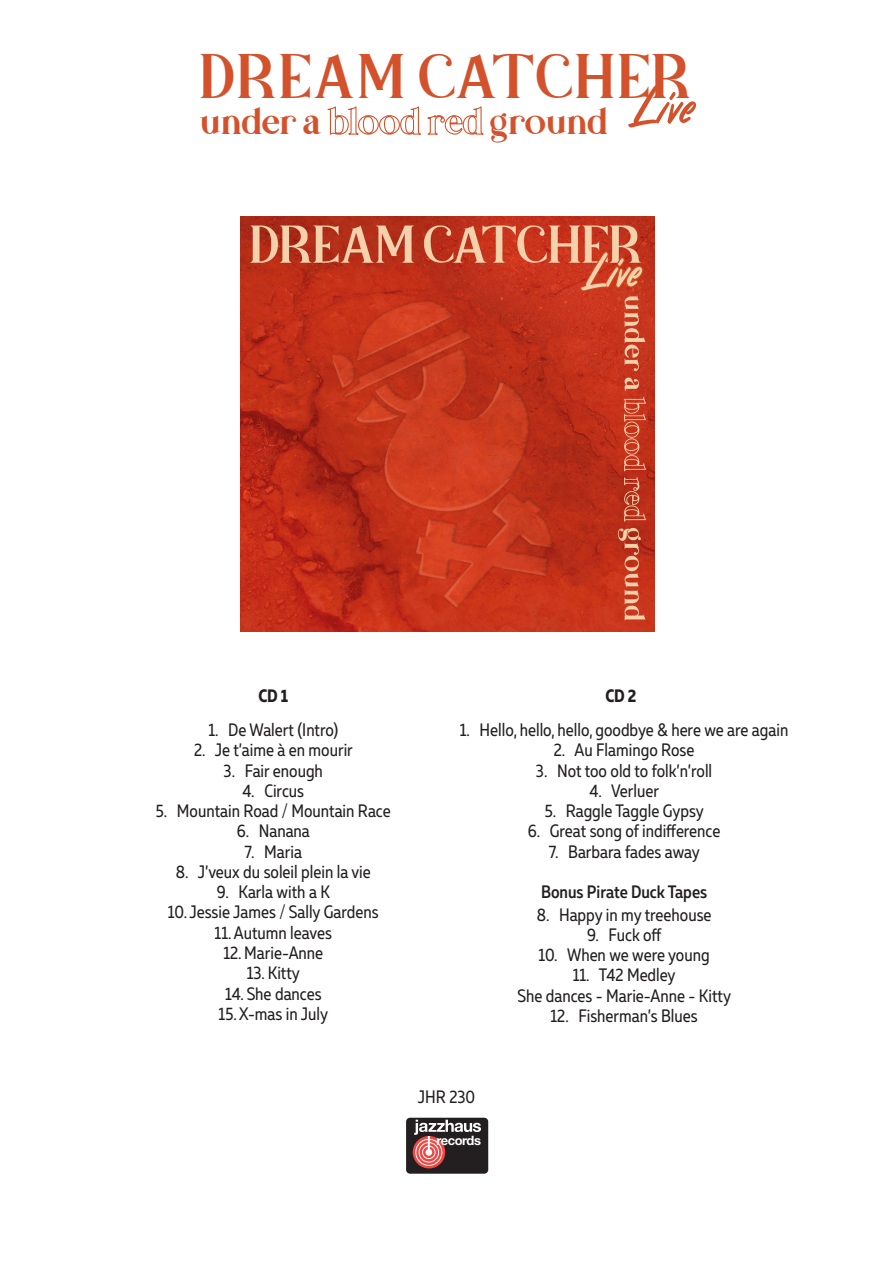
<style>
.page{position:relative;width:893px;height:1263px;background:#fff}
.page>*{position:absolute;margin:0;border:0;box-sizing:border-box;transform-origin:0 0}
.t1{font:78.75px "Nurani Demo Version";color:#d3522c}
.t2{font:42px "Basics Serif";letter-spacing:.03em;color:#d3522c}
.t3{font:25.8px "Basics Serif";letter-spacing:-.04em;color:#d3522c}
.t4{font:18px "Muller Narrow";color:#231f20}
.t5{font:500 18px "Muller Narrow";color:#231f20}
.t6{font:700 18px "Muller Narrow";color:#231f20}
.t7{font:700 12.9px "Helvetica Neue LT Pro";letter-spacing:-.04em;color:#fff}
</style>
<div class="page">
<img style="left:240px;top:217px;width:415px;height:414px">
<svg style="left:406px;top:1118px;width:82px;height:56px;background:#5c4344"></svg>
<p class="t2" style="left:200px;top:59px;width:494px">DREAM CATCHER</p>
<p class="t3" style="left:200px;top:110px;width:411px">under a blood red ground</p>
<p class="t1" style="left:633px;top:50px;width:64px">Live</p>
<p class="t6" style="left:258px;top:684px;width:31px">CD 1</p>
<p class="t6" style="left:605px;top:684px;width:33px">CD 2</p>
<p class="t4" style="left:208px;top:719px;width:131px">1. De Walert (Intro)</p>
<p class="t4" style="left:194px;top:739px;width:160px">2. Je t’aime à en mourir</p>
<p class="t4" style="left:224px;top:759px;width:101px">3. Fair enough</p>
<p class="t4" style="left:242px;top:780px;width:63px">4. Circus</p>
<p class="t4" style="left:156px;top:800px;width:236px">5. Mountain Road / Mountain Race</p>
<p class="t4" style="left:237px;top:820px;width:75px">6. Nanana</p>
<p class="t4" style="left:245px;top:840px;width:59px">7. Maria</p>
<p class="t4" style="left:176px;top:861px;width:197px">8. J’veux du soleil plein la vie</p>
<p class="t4" style="left:217px;top:881px;width:114px">9. Karla with a K</p>
<p class="t4" style="left:168px;top:901px;width:212px">10. Jessie James / Sally Gardens</p>
<p class="t4" style="left:215px;top:921px;width:119px">11.Autumn leaves</p>
<p class="t4" style="left:223px;top:942px;width:101px">12. Marie-Anne</p>
<p class="t4" style="left:247px;top:962px;width:55px">13. Kitty</p>
<p class="t4" style="left:225px;top:982px;width:98px">14. She dances</p>
<p class="t4" style="left:219px;top:1002px;width:111px">15. X-mas in July</p>
<p class="t4" style="left:460px;top:719px;width:330px">1. Hello, hello, hello, goodbye &amp; here we are again</p>
<p class="t4" style="left:554px;top:739px;width:142px">2. Au Flamingo Rose</p>
<p class="t4" style="left:536px;top:759px;width:178px">3. Not too old to folk’n’roll</p>
<p class="t4" style="left:590px;top:780px;width:71px">4. Verluer</p>
<p class="t4" style="left:545px;top:800px;width:161px">5. Raggle Taggle Gypsy</p>
<p class="t4" style="left:528px;top:820px;width:194px">6. Great song of indifference</p>
<p class="t4" style="left:549px;top:840px;width:153px">7. Barbara fades away</p>
<p class="t5" style="left:541px;top:881px;width:168px">Bonus Pirate Duck Tapes</p>
<p class="t4" style="left:537px;top:903px;width:176px">8. Happy in my treehouse</p>
<p class="t4" style="left:587px;top:923px;width:76px">9. Fuck off</p>
<p class="t4" style="left:538px;top:944px;width:173px">10. When we were young</p>
<p class="t4" style="left:573px;top:964px;width:104px">11. T42 Medley</p>
<p class="t4" style="left:517px;top:984px;width:215px">She dances - Marie-Anne - Kitty</p>
<p class="t4" style="left:551px;top:1004px;width:149px">12. Fisherman’s Blues</p>
<p class="t4" style="left:418px;top:1085px;width:59px">JHR 230</p>
<p class="t7" style="left:436px;top:1133px;width:46px">records</p>
</div>
